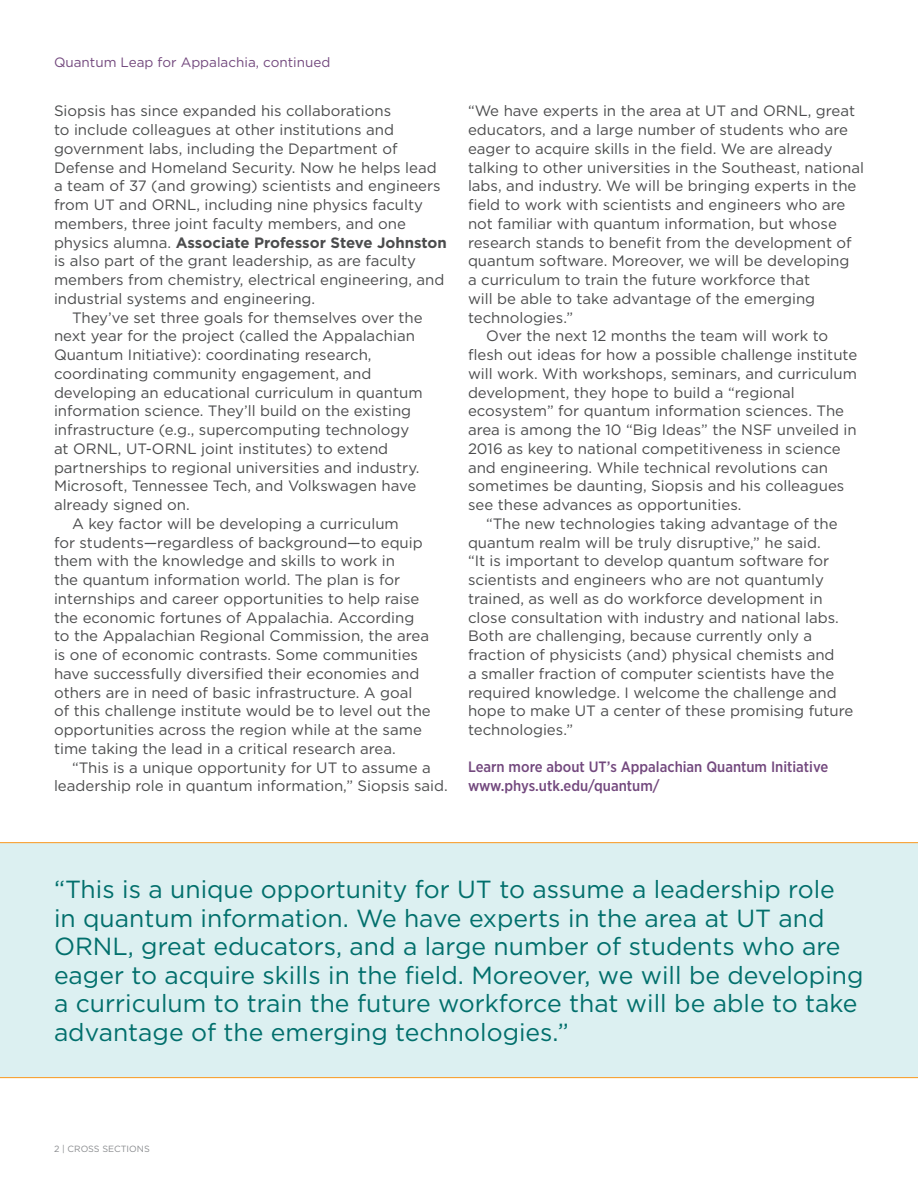
<style>
.page{position:relative;width:918px;height:1188px;background:#fff}
.page>*{position:absolute;margin:0;border:0;box-sizing:border-box;transform-origin:0 0}
.t1{font:24.75px/28.5px "Gotham";color:#016f6c}
.t2{font:15px/18.8px "Gotham";color:#4b4c4d}
.t3{font:500 15px/18.8px "Gotham Narrow";color:#73497e}
.t4{font:13.5px "Gotham";color:#73497e}
.t5{font:9px "Gotham";color:#8a8c8f}
.s1{font-weight:700}
</style>
<div class="page">
<div style="left:0;top:843px;width:918px;height:234px;background:#dcf0f1"></div>
<hr style="left:0;top:842px;width:918px;height:1px;background:#f7971d">
<hr style="left:0;top:1077px;width:918px;height:1px;background:#f7971d">
<p class="t4" style="left:54px;top:53px;width:278px">Quantum Leap for Appalachia, continued</p>
<p class="t2" style="left:54px;top:101px;width:394px">Siopsis has since expanded his collaborations<br>to include colleagues at other institutions and government labs, including the Department of Defense and Homeland Security. Now he helps lead a team of 37 (and growing) scientists and engineers from UT and ORNL, including nine physics faculty members, three joint faculty members, and one physics alumna. <span class="s1">Associate Professor Steve Johnston </span>is also part of the grant leadership, as are faculty members from chemistry, electrical engineering, and industrial systems and engineering.</p>
<p class="t2" style="left:54px;top:308px;width:370px;text-indent:18px">They’ve set three goals for themselves over the next year for the project (called the Appalachian Quantum Initiative): coordinating research, coordinating community engagement, and developing an educational curriculum in quantum information science. They’ll build on the existing infrastructure (e.g., supercomputing technology at ORNL, UT-ORNL joint institutes) to extend partnerships to regional universities and industry.<br>Microsoft, Tennessee Tech, and Volkswagen have already signed on.</p>
<p class="t2" style="left:54px;top:514px;width:378px;text-indent:18px">A key factor will be developing a curriculum<br>for students—regardless of background—to equip them with the knowledge and skills to work in<br>the quantum information world. The plan is for internships and career opportunities to help raise the economic fortunes of Appalachia. According to the Appalachian Regional Commission, the area is one of economic contrasts. Some communities have successfully diversified their economies and others are in need of basic infrastructure. A goal of this challenge institute would be to level out the opportunities across the region while at the same time taking the lead in a critical research area.</p>
<p class="t2" style="left:54px;top:758px;width:395px;text-align:center">“This is a unique opportunity for UT to assume a leadership role in quantum information,” Siopsis said.</p>
<p class="t2" style="left:468px;top:101px;width:397px">“We have experts in the area at UT and ORNL, great educators, and a large number of students who are eager to acquire skills in the field. We are already talking to other universities in the Southeast, national labs, and industry. We will be bringing experts in the field to work with scientists and engineers who are not familiar with quantum information, but whose research stands to benefit from the development of quantum software. Moreover, we will be developing<br>a curriculum to train the future workforce that<br>will be able to take advantage of the emerging technologies.”</p>
<p class="t2" style="left:468px;top:326px;width:391px;text-indent:18px">Over the next 12 months the team will work to flesh out ideas for how a possible challenge institute will work. With workshops, seminars, and curriculum development, they hope to build a “regional ecosystem” for quantum information sciences. The area is among the 10 “Big Ideas” the NSF unveiled in 2016 as key to national competitiveness in science and engineering. While technical revolutions can sometimes be daunting, Siopsis and his colleagues see these advances as opportunities.</p>
<p class="t2" style="left:468px;top:514px;width:387px;text-indent:18px">“The new technologies taking advantage of the quantum realm will be truly disruptive,” he said.<br>“It is important to develop quantum software for scientists and engineers who are not quantumly trained, as well as do workforce development in close consultation with industry and national labs.<br>Both are challenging, because currently only a fraction of physicists (and) physical chemists and<br>a smaller fraction of computer scientists have the required knowledge. I welcome the challenge and hope to make UT a center of these promising future technologies.”</p>
<p class="t3" style="left:468px;top:757px;width:362px">Learn more about UT’s Appalachian Quantum Initiative www.phys.utk.edu/quantum/</p>
<p class="t1" style="left:54px;top:875px;width:811px">“This is a unique opportunity for UT to assume a leadership role<br>in quantum information. We have experts in the area at UT and ORNL, great educators, and a large number of students who are eager to acquire skills in the field. Moreover, we will be developing a curriculum to train the future workforce that will be able to take advantage of the emerging technologies.”</p>
<p class="t5" style="left:54px;top:1143px;width:97px">2 | CROSS SECTIONS</p>
</div>
